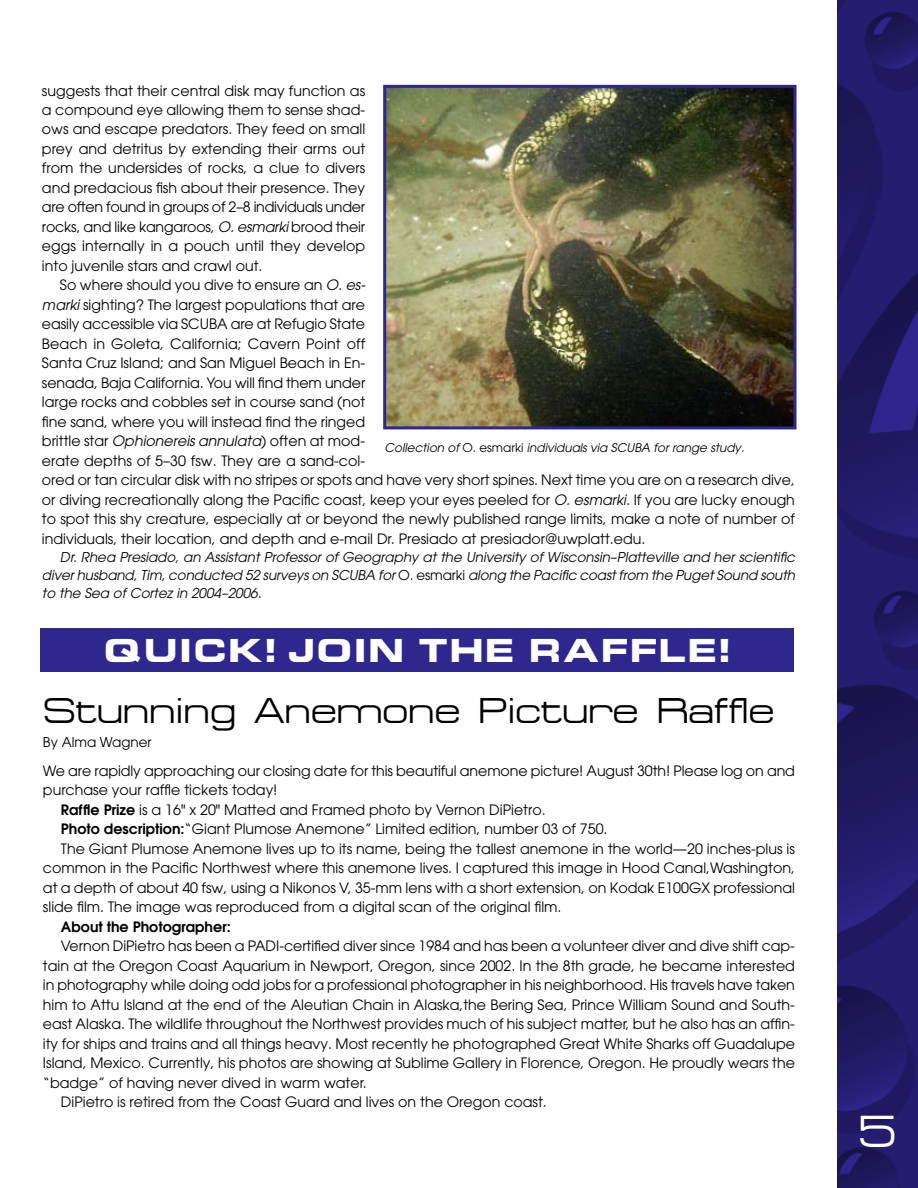
<style>
.page{position:relative;width:918px;height:1188px;background:#fff}
.page>*{position:absolute;margin:0;border:0;box-sizing:border-box;transform-origin:0 0}
.t1{font:45px "Micro Extended";color:#fff}
.t2{font:36px "Micro Extended";color:#000}
.t3{font:700 28.5px "Euro Technic Ext";letter-spacing:.1em;color:#fff}
.t4{font:14.25px/19.5px "Avant Garde";color:#000;text-align:justify}
.t5{font:600 14.25px "Avant Garde";color:#000}
.t6{font:italic 13.5px/18px "Avant Garde";letter-spacing:-.005em;color:#000;text-align:justify}
.t7{font:13.5px "Avant Garde";color:#000}
.t8{font:italic 12px "Avant Garde";color:#000}
.s1{font-style:italic}
.s2{font-style:normal}
.s3{font-weight:600}
</style>
<div class="page">
<img style="left:837px;top:0;width:81px;height:1188px">
<img style="left:387px;top:89px;width:405px;height:336px">
<div style="left:383px;top:85px;width:413px;height:344px;border:3px solid #2f268e"></div>
<div style="left:40px;top:629px;width:754px;height:43px;background:#2f268e"></div>
<p class="t4" style="left:42px;top:82px;width:325px">suggests that their central disk may function as a compound eye allowing them to sense shad&shy;ows and escape predators. They feed on small prey and detritus by extending their arms out from the undersides of rocks, a clue to divers and predacious fish about their presence. They are often found in groups of 2–8 individuals under rocks, and like kangaroos, <span class="s1">O. esmarki</span> brood their eggs internally in a pouch until they develop into juvenile stars and crawl out.</p>
<p class="t4" style="left:42px;top:277px;width:755px;text-align:left;text-indent:18px">So where should you dive to ensure an <span class="s1">O. es-<br>marki</span> sighting? The largest populations that are<br>easily accessible via SCUBA are at Refugio State<br>Beach in Goleta, California; Cavern Point off<br>Santa Cruz Island; and San Miguel Beach in En-<br>senada, Baja California. You will find them under<br>large rocks and cobbles set in course sand (not<br>fine sand, where you will instead find the ringed<br>brittle star <span class="s1">Ophionereis annulata</span>) often at mod-<br>erate depths of 5–30 fsw. They are a sand-col-<br>ored or tan circular disk with no stripes or spots and have very short spines. Next time you are on a research dive, or diving recreationally along the Pacific coast, keep your eyes peeled for <span class="s1">O. esmarki.</span> If you are lucky enough to spot this shy creature, especially at or beyond the newly published range limits, make a note of number of individuals, their location, and depth and e-mail Dr. Presiado at presiador@uwplatt.edu.</p>
<p class="t6" style="left:42px;top:549px;width:755px;text-indent:18px">Dr. Rhea Presiado, an Assistant Professor of Geography at the University of Wisconsin–Platteville and her scientific diver husband, Tim, conducted 52 surveys on SCUBA for <span class="s2">O. esmarki</span> along the Pacific coast from the Puget Sound south to the Sea of Cortez in 2004–2006.</p>
<p class="t8" style="left:385px;top:443px;width:361px">Collection of <span class="s2">O. esmarki</span> individuals via SCUBA for range study.</p>
<h3 class="t3" style="left:105px;top:639px;width:627px">QUICK! JOIN THE RAFFLE!</h3>
<h2 class="t2" style="left:43px;top:698px;width:733px">Stunning Anemone Picture Raffle</h2>
<p class="t7" style="left:43px;top:737px;width:110px">By Alma Wagner</p>
<p class="t4" style="left:43px;top:762px;width:754px">We are rapidly approaching our closing date for this beautiful anemone picture! August 30th! Please log on and</p>
<p class="t4" style="left:43px;top:782px;width:236px">purchase your raffle tickets today!</p>
<p class="t4" style="left:61px;top:801px;width:486px"><span class="s3">Raffle Prize</span> is a 16" x 20" Matted and Framed photo by Vernon DiPietro.</p>
<p class="t4" style="left:61px;top:821px;width:548px"><span class="s3">Photo description:</span>“Giant Plumose Anemone” Limited edition, number 03 of 750.</p>
<p class="t4" style="left:61px;top:840px;width:736px">The Giant Plumose Anemone lives up to its name, being the tallest anemone in the world—20 inches-plus is</p>
<p class="t4" style="left:43px;top:860px;width:754px">common in the Pacific Northwest where this anemone lives. I captured this image in Hood Canal,Washington,</p>
<p class="t4" style="left:43px;top:879px;width:754px">at a depth of about 40 fsw, using a Nikonos V, 35-mm lens with a short extension, on Kodak E100GX professional</p>
<p class="t4" style="left:43px;top:899px;width:520px">slide film. The image was reproduced from a digital scan of the original film.</p>
<p class="t5" style="left:61px;top:921px;width:171px">About the Photographer:</p>
<p class="t4" style="left:61px;top:937px;width:736px">Vernon DiPietro has been a PADI-certified diver since 1984 and has been a volunteer diver and dive shift cap-</p>
<p class="t4" style="left:43px;top:957px;width:754px">tain at the Oregon Coast Aquarium in Newport, Oregon, since 2002. In the 8th grade, he became interested</p>
<p class="t4" style="left:43px;top:976px;width:754px">in photography while doing odd jobs for a professional photographer in his neighborhood. His travels have taken</p>
<p class="t4" style="left:43px;top:996px;width:754px">him to Attu Island at the end of the Aleutian Chain in Alaska,the Bering Sea, Prince William Sound and South-</p>
<p class="t4" style="left:43px;top:1015px;width:754px">east Alaska. The wildlife throughout the Northwest provides much of his subject matter, but he also has an affin-</p>
<p class="t4" style="left:43px;top:1035px;width:754px">ity for ships and trains and all things heavy. Most recently he photographed Great White Sharks off Guadalupe</p>
<p class="t4" style="left:43px;top:1054px;width:754px">Island, Mexico. Currently, his photos are showing at Sublime Gallery in Florence, Oregon. He proudly wears the</p>
<p class="t4" style="left:43px;top:1074px;width:325px">“badge” of having never dived in warm water.</p>
<p class="t4" style="left:61px;top:1093px;width:487px">DiPietro is retired from the Coast Guard and lives on the Oregon coast.</p>
<h1 class="t1" style="left:858px;top:1115px;width:40px">5</h1>
</div>
